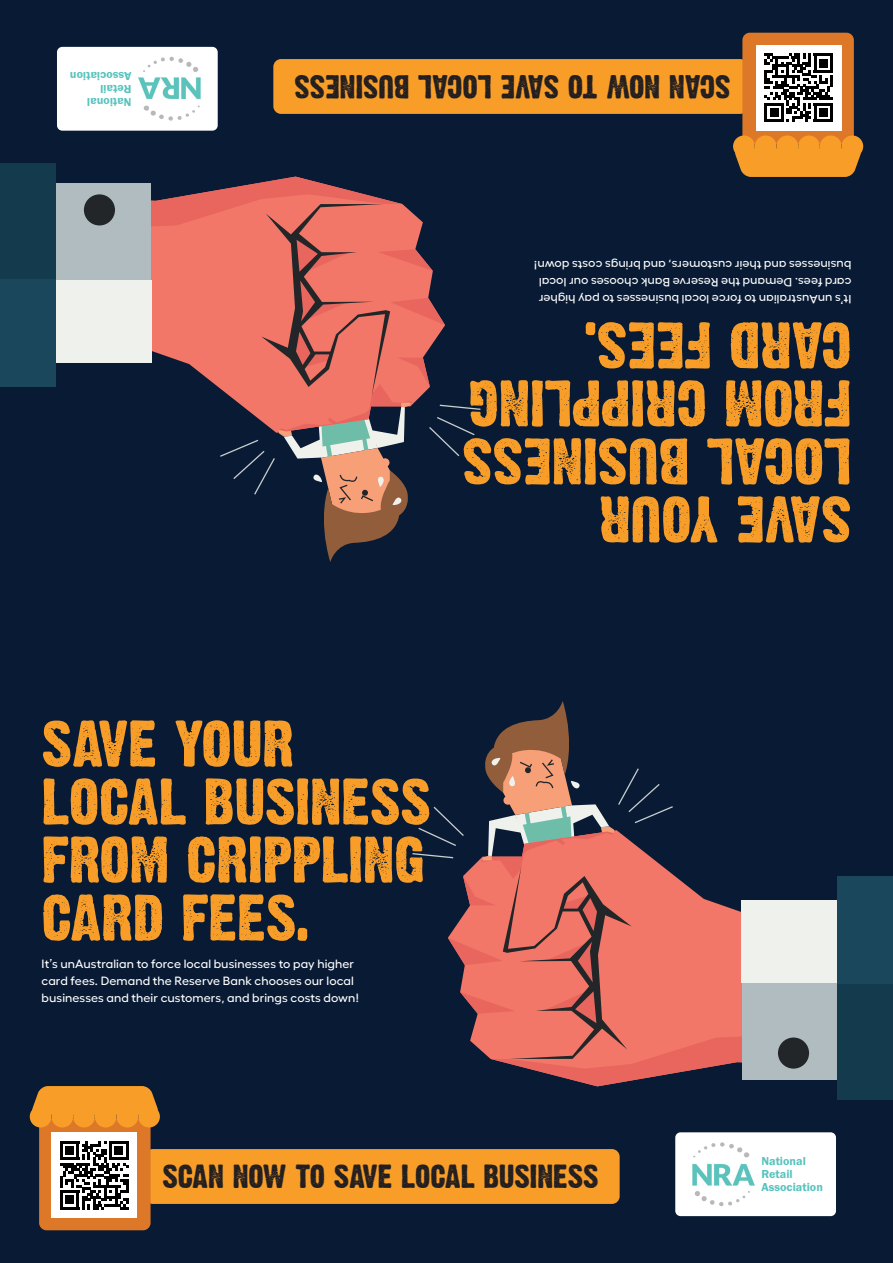
<style>
.page{position:relative;width:893px;height:1263px;background:#fff}
.page>*{position:absolute;margin:0;border:0;box-sizing:border-box;transform-origin:0 0}
.t1{font:58.05px/58.1px "Dirty Headline";color:#f89e28}
.t2{font:29.4px "Dirty Headline";color:#231f20}
.t3{font:12px/17px "Hellix";letter-spacing:.005em;color:#fff;scale:1.05 1}
.t4{font:12px/12.8px "Franklin Gothic URW Dem";color:#59c3bd}
</style>
<div class="page">
<div style="left:0;top:631px;width:893px;height:632px;background:#081a34"></div>
<div style="left:837px;top:876px;width:56px;height:223px;background:#143a4e"></div>
<div style="left:837px;top:876px;width:56px;height:107px;background:#1b475d"></div>
<svg style="left:412px;top:701px;width:475px;height:385px"></svg>
<div style="left:145px;top:1149px;width:475px;height:55px;background:#f89e28;border-radius:8px"></div>
<div style="left:39px;top:1118px;width:112px;height:112px;background:#dc7828;border-radius:7px"></div>
<div style="left:51px;top:1132px;width:86px;height:86px;background:#fff"></div>
<svg style="left:60px;top:1141px;width:69px;height:68px"></svg>
<div style="left:65px;top:1196px;width:9px;height:8px;background:#000001"></div>
<div style="left:30px;top:1106px;width:21px;height:21px;background:#f89e28;border-radius:50%"></div>
<div style="left:95px;top:1106px;width:22px;height:21px;background:#f89e28;border-radius:50%"></div>
<div style="left:51px;top:1106px;width:22px;height:21px;background:#f89e28;border-radius:50%"></div>
<div style="left:117px;top:1106px;width:21px;height:21px;background:#f89e28;border-radius:50%"></div>
<div style="left:73px;top:1106px;width:22px;height:21px;background:#f89e28;border-radius:50%"></div>
<div style="left:138px;top:1106px;width:22px;height:21px;background:#f89e28;border-radius:50%"></div>
<svg style="left:31px;top:1086px;width:128px;height:29px"></svg>
<div style="left:675px;top:1132px;width:161px;height:84px;background:#fff;border-radius:5px"></div>
<img style="left:693px;top:1142px;width:57px;height:16px">
<img style="left:694px;top:1191px;width:56px;height:16px">
<img style="left:693px;top:1163px;width:61px;height:23px">
<div style="left:0;top:0;width:893px;height:631px;background:#081a34"></div>
<div style="left:0;top:164px;width:56px;height:223px;background:#143a4e"></div>
<div style="left:0;top:280px;width:56px;height:107px;background:#1b475d"></div>
<svg style="left:5px;top:177px;width:476px;height:385px"></svg>
<div style="left:273px;top:59px;width:475px;height:55px;background:#f89e28;border-radius:8px"></div>
<div style="left:742px;top:33px;width:112px;height:111px;background:#dc7828;border-radius:7px"></div>
<div style="left:756px;top:45px;width:86px;height:86px;background:#fff"></div>
<svg style="left:764px;top:54px;width:69px;height:68px"></svg>
<div style="left:819px;top:59px;width:8px;height:8px;background:#000001"></div>
<div style="left:841px;top:135px;width:22px;height:22px;background:#f89e28;border-radius:50%"></div>
<div style="left:776px;top:135px;width:22px;height:22px;background:#f89e28;border-radius:50%"></div>
<div style="left:820px;top:135px;width:21px;height:22px;background:#f89e28;border-radius:50%"></div>
<div style="left:755px;top:135px;width:21px;height:22px;background:#f89e28;border-radius:50%"></div>
<div style="left:798px;top:135px;width:22px;height:22px;background:#f89e28;border-radius:50%"></div>
<div style="left:733px;top:135px;width:22px;height:22px;background:#f89e28;border-radius:50%"></div>
<svg style="left:734px;top:148px;width:128px;height:29px"></svg>
<div style="left:57px;top:47px;width:161px;height:84px;background:#fff;border-radius:5px"></div>
<img style="left:143px;top:105px;width:57px;height:16px">
<img style="left:143px;top:56px;width:56px;height:16px">
<img style="left:139px;top:77px;width:61px;height:23px">
<p class="t4" style="left:131px;top:108px;width:63px;rotate:-180deg">National<br>Retail<br>Association</p>
<h2 class="t2" style="left:731px;top:106px;width:438px;rotate:-180deg">SCAN NOW TO SAVE LOCAL BUSINESS</h2>
<p class="t3" style="left:851px;top:308px;width:304px;rotate:-180deg">It’s unAustralian to force local businesses to pay higher card fees. Demand the Reserve Bank chooses our local businesses and their customers, and brings costs down!</p>
<h1 class="t1" style="left:851px;top:548px;width:391px;rotate:-180deg">SAVE YOUR<br>LOCAL BUSINESS<br>FROM CRIPPLING<br>CARD FEES.</h1>
<h1 class="t1" style="left:42px;top:715px;width:391px">SAVE YOUR<br>LOCAL BUSINESS<br>FROM CRIPPLING<br>CARD FEES.</h1>
<p class="t3" style="left:42px;top:955px;width:304px">It’s unAustralian to force local businesses to pay higher card fees. Demand the Reserve Bank chooses our local businesses and their customers, and brings costs down!</p>
<h2 class="t2" style="left:162px;top:1156px;width:438px">SCAN NOW TO SAVE LOCAL BUSINESS</h2>
<p class="t4" style="left:761px;top:1155px;width:63px">National<br>Retail<br>Association</p>
</div>
